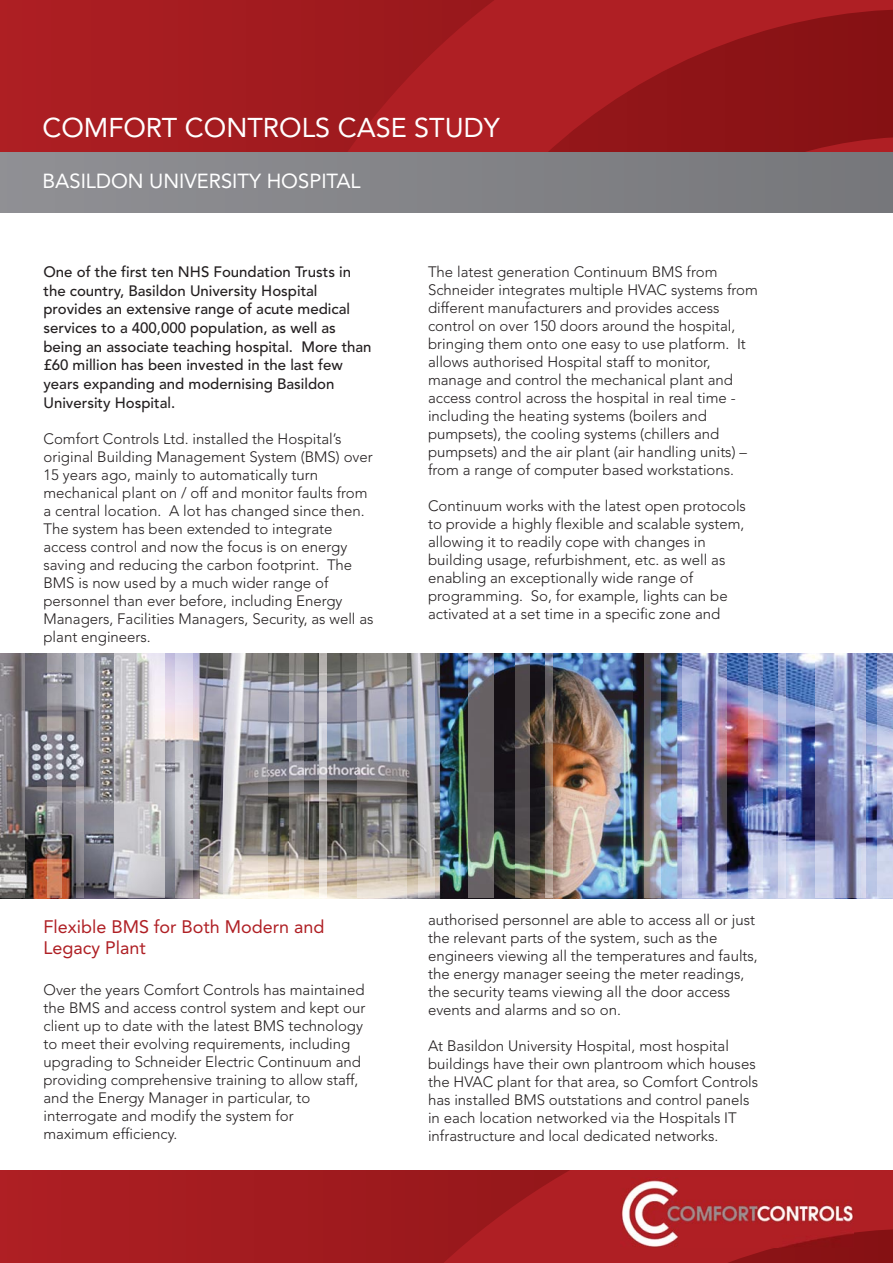
<style>
.page{position:relative;width:893px;height:1263px;background:#fff}
.page>*{position:absolute;margin:0;border:0;box-sizing:border-box;transform-origin:0 0}
.t1{font:27px "Avenir";color:#fff}
.t2{font:20.25px "Avenir";color:#fff}
.t3{font:18px/21.6px "Avenir";color:#af1f24}
.t4{font:300 15px/18px "Avenir";color:#231f20}
.t5{font:500 15px/18.8px "Avenir";color:#231f20}
</style>
<div class="page">
<img style="left:0;top:654px;width:893px;height:244px">
<div style="left:0;top:0;width:893px;height:154px;background:#a71d21"></div>
<svg style="left:301px;top:0;width:592px;height:152px"></svg>
<svg style="left:452px;top:121px;width:441px;height:31px"></svg>
<div style="left:0;top:152px;width:893px;height:60px;background:#838488"></div>
<div style="left:0;top:1170px;width:893px;height:93px;background:#a81d21"></div>
<svg style="left:308px;top:1170px;width:585px;height:93px;fill:#9f1a1e"></svg>
<svg style="left:176px;top:653px;width:16px;height:1px"></svg>
<img style="left:176px;top:654px;width:16px;height:243px">
<img style="left:114px;top:654px;width:50px;height:243px">
<img style="left:77px;top:654px;width:7px;height:243px">
<svg style="left:47px;top:653px;width:14px;height:1px"></svg>
<img style="left:47px;top:654px;width:14px;height:243px">
<img style="left:0;top:654px;width:25px;height:243px">
<svg style="left:418px;top:653px;width:17px;height:1px"></svg>
<img style="left:418px;top:654px;width:17px;height:243px">
<img style="left:357px;top:654px;width:50px;height:243px">
<img style="left:319px;top:654px;width:7px;height:243px">
<svg style="left:290px;top:653px;width:14px;height:1px"></svg>
<img style="left:290px;top:654px;width:14px;height:243px">
<img style="left:223px;top:654px;width:44px;height:243px">
<svg style="left:644px;top:653px;width:17px;height:1px"></svg>
<img style="left:644px;top:654px;width:17px;height:243px">
<img style="left:583px;top:654px;width:50px;height:243px">
<img style="left:545px;top:654px;width:7px;height:243px">
<svg style="left:516px;top:653px;width:14px;height:1px"></svg>
<img style="left:516px;top:654px;width:14px;height:243px">
<img style="left:468px;top:654px;width:25px;height:243px">
<svg style="left:877px;top:653px;width:16px;height:1px"></svg>
<img style="left:877px;top:654px;width:16px;height:243px">
<img style="left:816px;top:654px;width:50px;height:243px">
<img style="left:778px;top:654px;width:7px;height:243px">
<svg style="left:749px;top:653px;width:14px;height:1px"></svg>
<img style="left:749px;top:654px;width:14px;height:243px">
<img style="left:682px;top:654px;width:44px;height:243px">
<img style="left:621px;top:1178px;width:232px;height:70px">
<h1 class="t1" style="left:43px;top:116px;width:459px">COMFORT CONTROLS CASE STUDY</h1>
<h2 class="t2" style="left:43px;top:172px;width:320px">BASILDON UNIVERSITY HOSPITAL</h2>
<p class="t5" style="left:44px;top:264px;width:330px">One of the first ten NHS Foundation Trusts in the country, Basildon University Hospital provides an extensive range of acute medical services to a 400,000 population, as well as being an associate teaching hospital. More than £60 million has been invested in the last few years expanding and modernising Basildon University Hospital.</p>
<p class="t4" style="left:44px;top:431px;width:332px">Comfort Controls Ltd. installed the Hospital’s original Building Management System (BMS) over 15 years ago, mainly to automatically turn mechanical plant on / off and monitor faults from a central location. A lot has changed since then.<br>The system has been extended to integrate access control and now the focus is on energy saving and reducing the carbon footprint. The BMS is now used by a much wider range of personnel than ever before, including Energy Managers, Facilities Managers, Security, as well as plant engineers.</p>
<p class="t4" style="left:428px;top:264px;width:331px">The latest generation Continuum BMS from Schneider integrates multiple HVAC systems from different manufacturers and provides access control on over 150 doors around the hospital, bringing them onto one easy to use platform. It allows authorised Hospital staff to monitor, manage and control the mechanical plant and access control across the hospital in real time - including the heating systems (boilers and pumpsets), the cooling systems (chillers and pumpsets) and the air plant (air handling units) – from a range of computer based workstations.</p>
<p class="t4" style="left:428px;top:498px;width:319px">Continuum works with the latest open protocols to provide a highly flexible and scalable system, allowing it to readily cope with changes in building usage, refurbishment, etc. as well as enabling an exceptionally wide range of programming. So, for example, lights can be activated at a set time in a specific zone and</p>
<p class="t3" style="left:43px;top:917px;width:283px">Flexible BMS for Both Modern and<br>Legacy Plant</p>
<p class="t4" style="left:44px;top:982px;width:323px">Over the years Comfort Controls has maintained the BMS and access control system and kept our client up to date with the latest BMS technology to meet their evolving requirements, including upgrading to Schneider Electric Continuum and providing comprehensive training to allow staff, and the Energy Manager in particular, to interrogate and modify the system for<br>maximum efficiency.</p>
<p class="t4" style="left:428px;top:912px;width:331px">authorised personnel are able to access all or just the relevant parts of the system, such as the engineers viewing all the temperatures and faults, the energy manager seeing the meter readings, the security teams viewing all the door access events and alarms and so on.</p>
<p class="t4" style="left:428px;top:1038px;width:332px">At Basildon University Hospital, most hospital buildings have their own plantroom which houses the HVAC plant for that area, so Comfort Controls has installed BMS outstations and control panels in each location networked via the Hospitals IT infrastructure and local dedicated networks.</p>
</div>
